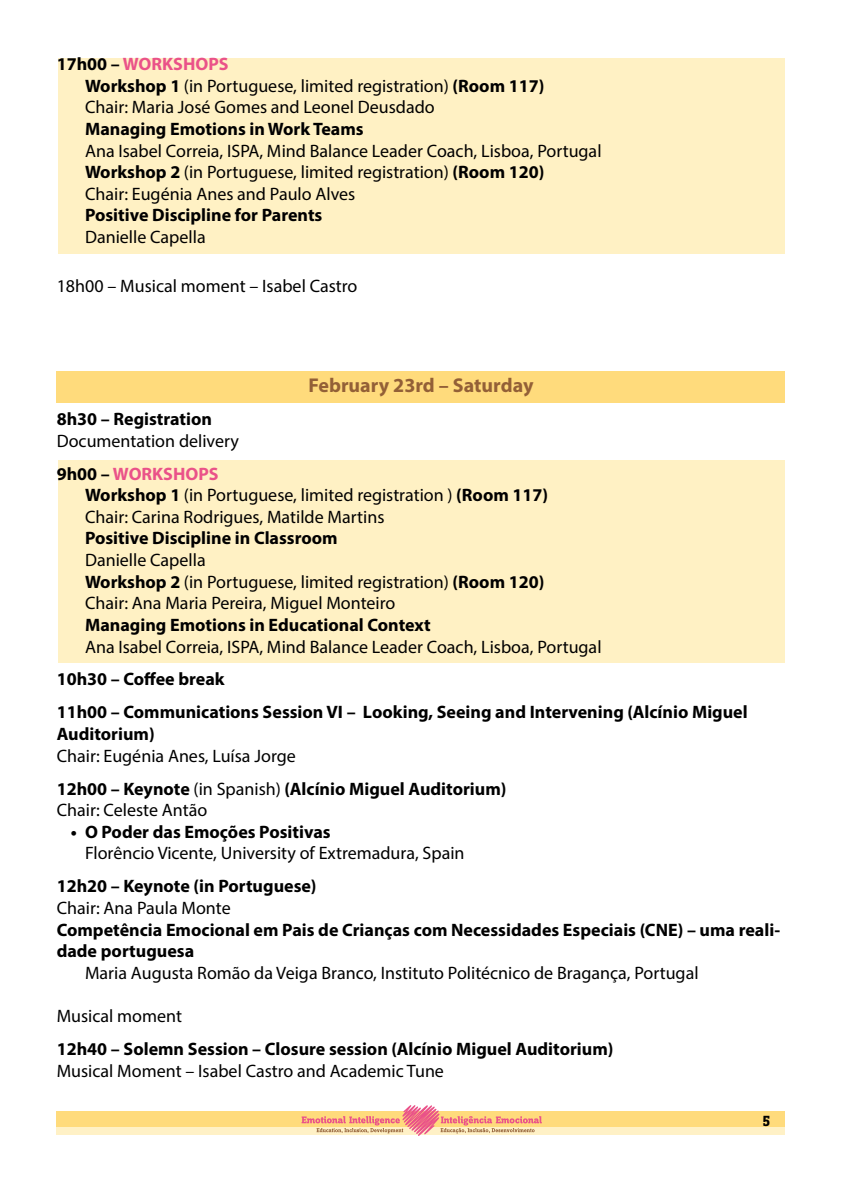
<style>
.page{position:relative;width:842px;height:1191px;background:#fff}
.page>*{position:absolute;margin:0;border:0;box-sizing:border-box;transform-origin:0 0}
.t1{font:700 20px "Myriad Pro";color:#936037}
.t2{font:18px/21.6px "Myriad Pro";color:#000}
.t3{font:700 18px/33px "Myriad Pro";color:#000}
.t4{font:700 16px "Zine Slab Dis";color:#000}
.s1{font-weight:700}
.s2{font-weight:700;color:#ea5289}
</style>
<div class="page">
<div style="left:57px;top:1111px;width:728px;height:23px;background:#ffdb7c"></div>
<div style="left:57px;top:1126px;width:728px;height:8px;background:#fff1c6"></div>
<svg style="left:302px;top:1105px;width:240px;height:30px"></svg>
<div style="left:58px;top:58px;width:726px;height:22px;background:#fff1c4"></div>
<div style="left:58px;top:73px;width:726px;height:29px;background:#fff1c4"></div>
<div style="left:58px;top:94px;width:726px;height:30px;background:#fff1c4"></div>
<div style="left:58px;top:116px;width:726px;height:29px;background:#fff1c4"></div>
<div style="left:58px;top:137px;width:726px;height:30px;background:#fff1c4"></div>
<div style="left:58px;top:159px;width:726px;height:29px;background:#fff1c4"></div>
<div style="left:58px;top:181px;width:726px;height:29px;background:#fff1c4"></div>
<div style="left:58px;top:202px;width:726px;height:30px;background:#fff1c4"></div>
<div style="left:58px;top:224px;width:726px;height:29px;background:#fff1c4"></div>
<div style="left:57px;top:371px;width:728px;height:32px;background:#ffdb7c"></div>
<div style="left:58px;top:460px;width:726px;height:30px;background:#fff1c4"></div>
<div style="left:58px;top:482px;width:726px;height:29px;background:#fff1c4"></div>
<div style="left:58px;top:504px;width:726px;height:29px;background:#fff1c4"></div>
<div style="left:58px;top:525px;width:726px;height:29px;background:#fff1c4"></div>
<div style="left:58px;top:547px;width:726px;height:29px;background:#fff1c4"></div>
<div style="left:58px;top:568px;width:726px;height:30px;background:#fff1c4"></div>
<div style="left:58px;top:590px;width:726px;height:29px;background:#fff1c4"></div>
<div style="left:58px;top:612px;width:726px;height:29px;background:#fff1c4"></div>
<div style="left:58px;top:633px;width:726px;height:29px;background:#fff1c4"></div>
<p class="t2" style="left:85px;top:53px;width:461px;text-indent:-28px"><span class="s1">17h00 –</span> <span class="s2">WORKSHOPS<br></span><span class="s1">Workshop 1</span> (in Portuguese, limited registration) <span class="s1">(Room 117)<br></span>Chair: Maria José Gomes and Leonel Deusdado</p>
<p class="t3" style="left:85px;top:112px;width:280px">Managing Emotions in Work Teams</p>
<p class="t2" style="left:85px;top:139px;width:518px">Ana Isabel Correia, ISPA, Mind Balance Leader Coach, Lisboa, Portugal<br><span class="s1">Workshop 2</span> (in Portuguese, limited registration) <span class="s1">(Room 120)<br></span>Chair: Eugénia Anes and Paulo Alves</p>
<p class="t3" style="left:85px;top:198px;width:239px">Positive Discipline for Parents</p>
<p class="t2" style="left:85px;top:226px;width:122px">Danielle Capella</p>
<p class="t2" style="left:57px;top:275px;width:302px">18h00 – Musical moment – Isabel Castro</p>
<p class="t1" style="left:308px;top:372px;width:226px">February 23rd – Saturday</p>
<p class="t3" style="left:57px;top:402px;width:157px">8h30 – Registration</p>
<p class="t2" style="left:57px;top:424px;width:184px;line-height:33px">Documentation delivery<br><span class="s1">9h00 –</span> <span class="s2">WORKSHOPS</span></p>
<p class="t2" style="left:85px;top:484px;width:465px"><span class="s1">Workshop 1</span> (in Portuguese, limited registration ) <span class="s1">(Room 117)<br></span>Chair: Carina Rodrigues, Matilde Martins</p>
<p class="t3" style="left:85px;top:521px;width:254px">Positive Discipline in Classroom</p>
<p class="t2" style="left:85px;top:549px;width:461px">Danielle Capella<br><span class="s1">Workshop 2</span> (in Portuguese, limited registration) <span class="s1">(Room 120)<br></span>Chair: Ana Maria Pereira, Miguel Monteiro</p>
<p class="t3" style="left:85px;top:608px;width:347px">Managing Emotions in Educational Context</p>
<p class="t2" style="left:85px;top:635px;width:518px">Ana Isabel Correia, ISPA, Mind Balance Leader Coach, Lisboa, Portugal</p>
<p class="t3" style="left:57px;top:662px;width:692px">10h30 – Coffee break<br>11h00 – Communications Session VI – Looking, Seeing and Intervening (Alcínio Miguel</p>
<p class="t3" style="left:57px;top:717px;width:99px">Auditorium)</p>
<p class="t2" style="left:57px;top:739px;width:451px;line-height:33px">Chair: Eugénia Anes, Luísa Jorge<br><span class="s1">12h00 – Keynote</span> (in Spanish) <span class="s1">(Alcínio Miguel Auditorium)</span></p>
<p class="t2" style="left:57px;top:799px;width:152px">Chair: Celeste Antão</p>
<p class="t3" style="left:71px;top:814px;width:262px">• O Poder das Emoções Positivas</p>
<p class="t2" style="left:85px;top:842px;width:381px">Florêncio Vicente, University of Extremadura, Spain</p>
<p class="t3" style="left:57px;top:869px;width:261px">12h20 – Keynote (in Portuguese)</p>
<p class="t2" style="left:57px;top:897px;width:176px">Chair: Ana Paula Monte</p>
<p class="t3" style="left:57px;top:918px;width:725px;line-height:21.6px">Competência Emocional em Pais de Crianças com Necessidades Especiais (CNE) – uma reali&shy;dade portuguesa</p>
<p class="t2" style="left:85px;top:961px;width:615px">Maria Augusta Romão da Veiga Branco, Instituto Politécnico de Bragança, Portugal</p>
<p class="t2" style="left:57px;top:1005px;width:127px">Musical moment</p>
<p class="t3" style="left:57px;top:1031px;width:558px">12h40 – Solemn Session – Closure session (Alcínio Miguel Auditorium)</p>
<p class="t2" style="left:57px;top:1059px;width:389px">Musical Moment – Isabel Castro and Academic Tune</p>
<p class="t4" style="left:762px;top:1112px;width:9px">5</p>
</div>
